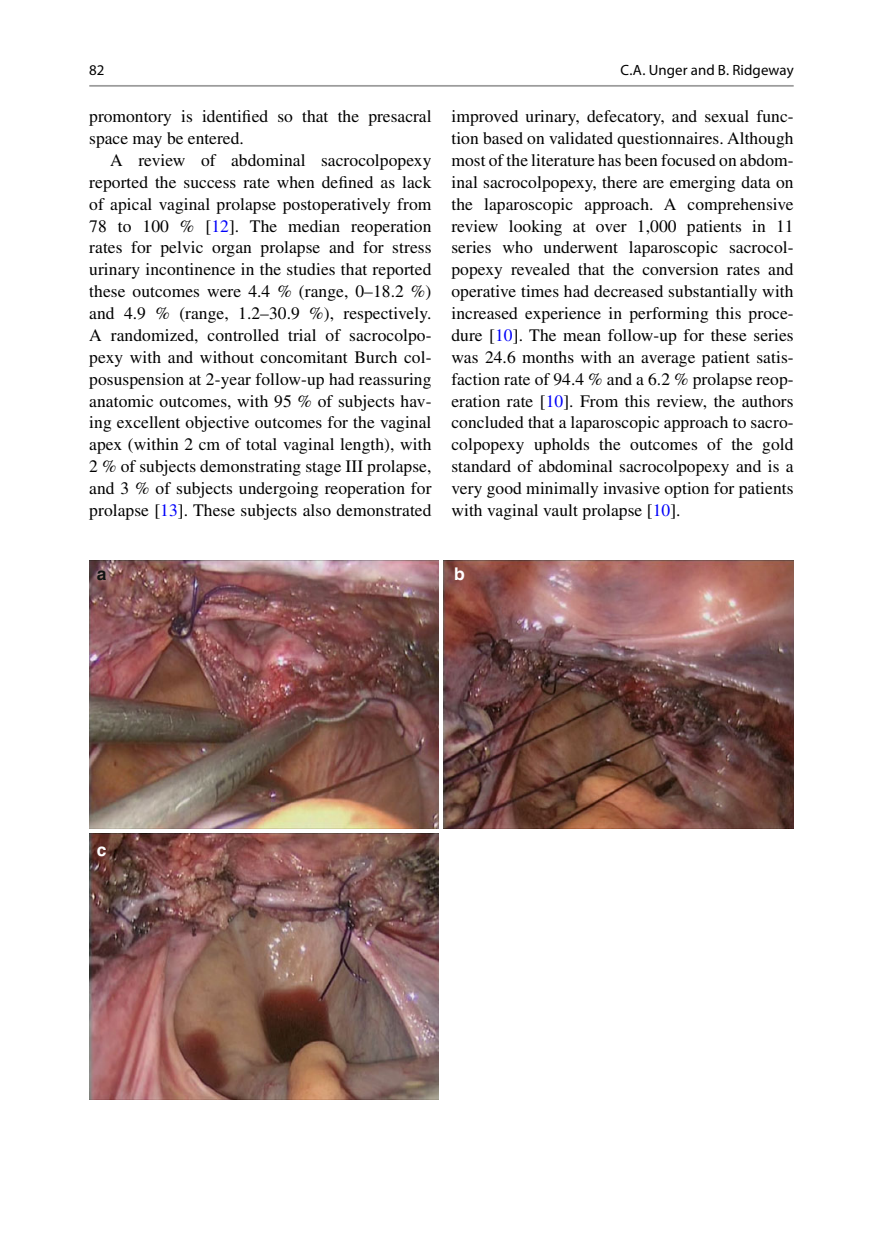
<style>
.page{position:relative;width:883px;height:1260px;background:#fff}
.page>*{position:absolute;margin:0;border:0;box-sizing:border-box;transform-origin:0 0}
.t1{font:17.5px/21.9px "Times";letter-spacing:.005em;color:#000;text-align:justify}
.t2{font:700 17.5px "Helvetica";color:#fff}
.t3{font:700 17.5px "Helvetica";color:#131413}
.t4{font:14.88px "Myriad";letter-spacing:.01em;color:#000}
.s1{color:#0000fa}
</style>
<div class="page">
<img style="left:89px;top:560px;width:350px;height:269px">
<img style="left:444px;top:560px;width:350px;height:269px">
<img style="left:89px;top:833px;width:350px;height:267px">
<hr style="left:89px;top:85px;width:705px;height:2px;background:#9c9c9c">
<p class="t4" style="left:89px;top:64px;width:17px">82</p>
<p class="t1" style="left:89px;top:107px;width:344px">promontory is identified so that the presacral space may be entered.</p>
<p class="t1" style="left:89px;top:151px;width:344px;text-indent:21px">A review of abdominal sacrocolpopexy reported the success rate when defined as lack of apical vaginal prolapse postoperatively from 78 to 100 % [ <span class="s1">12</span> ]. The median reoperation rates for pelvic organ prolapse and for stress urinary incontinence in the studies that reported these outcomes were 4.4 % (range, 0–18.2 %) and 4.9 % (range, 1.2–30.9 %), respectively.<br>A randomized, controlled trial of sacrocolpo&shy;pexy with and without concomitant Burch col&shy;posuspension at 2-year follow-up had reassuring anatomic outcomes, with 95 % of subjects hav&shy;ing excellent objective outcomes for the vaginal apex (within 2 cm of total vaginal length), with 2 % of subjects demonstrating stage III prolapse, and 3 % of subjects undergoing reoperation for prolapse [ <span class="s1">13</span> ]. These subjects also demonstrated</p>
<p class="t4" style="left:620px;top:64px;width:175px">C.A. Unger and B. Ridgeway</p>
<p class="t1" style="left:451px;top:107px;width:344px">improved urinary, defecatory, and sexual func&shy;tion based on validated questionnaires. Although most of the literature has been focused on abdom&shy;inal sacrocolpopexy, there are emerging data on the laparoscopic approach. A comprehensive review looking at over 1,000 patients in 11 series who underwent laparoscopic sacrocol&shy;popexy revealed that the conversion rates and operative times had decreased substantially with increased experience in performing this proce&shy;dure [ <span class="s1">10</span> ]. The mean follow-up for these series was 24.6 months with an average patient satis&shy;faction rate of 94.4 % and a 6.2 % prolapse reop&shy;eration rate [ <span class="s1">10</span> ]. From this review, the authors concluded that a laparoscopic approach to sacro&shy;colpopexy upholds the outcomes of the gold standard of abdominal sacrocolpopexy and is a very good minimally invasive option for patients with vaginal vault prolapse [ <span class="s1">10</span> ].</p>
<p class="t3" style="left:97px;top:567px;width:11px">a</p>
<p class="t2" style="left:454px;top:567px;width:12px">b</p>
<p class="t2" style="left:97px;top:843px;width:11px">c</p>
</div>
